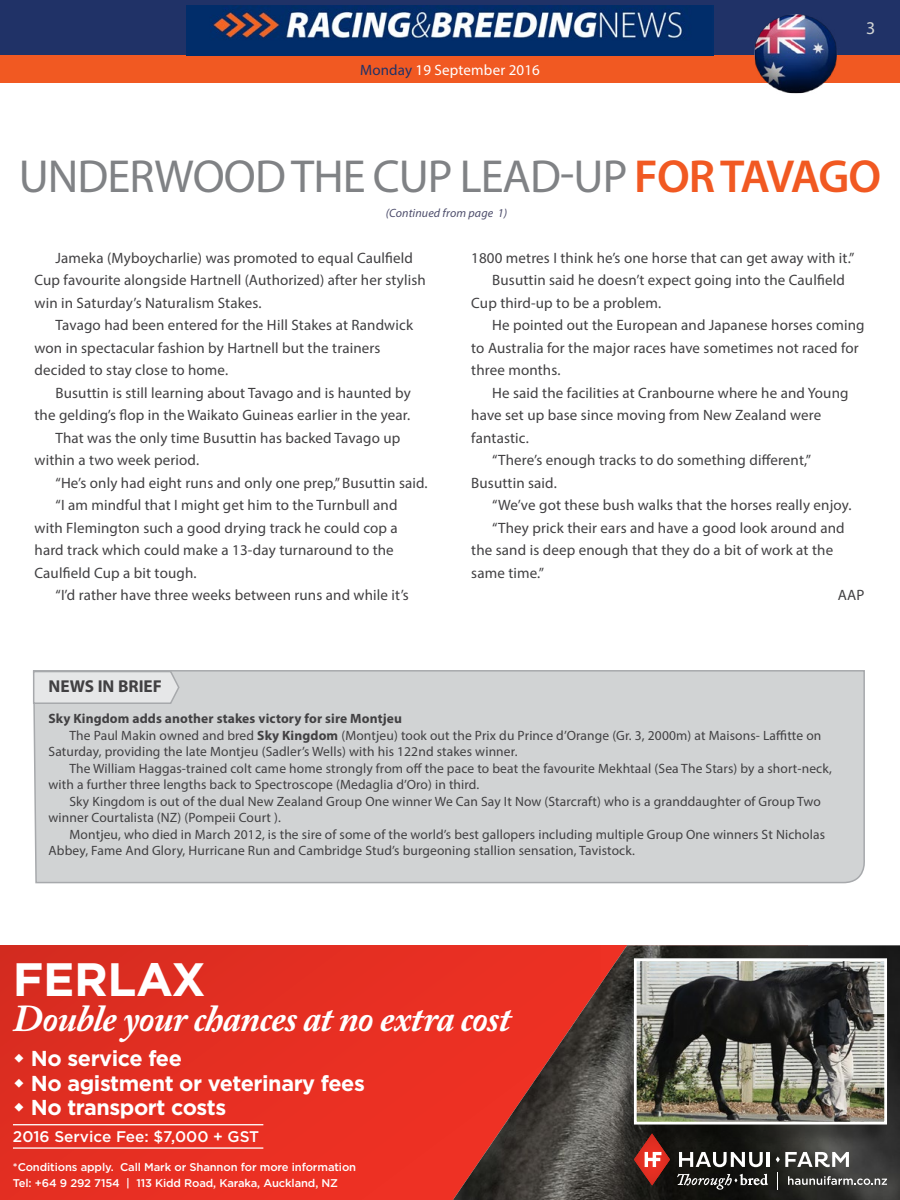
<style>
.page{position:relative;width:900px;height:1200px;background:#fff}
.page>*{position:absolute;margin:0;border:0;box-sizing:border-box;transform-origin:0 0}
.t1{font:700 46.8px "Gotham";letter-spacing:-.01em;color:#fff}
.t2{font:46.5px "Myriad Pro";letter-spacing:-.02em;color:#808285}
.t3{font:italic 700 37.65px "Adobe Caslon Pro";letter-spacing:-.02em;color:#fff}
.t4{font:700 21.6px/24.5px "Gotham";letter-spacing:-.02em;color:#fff}
.t5{font:18px "Myriad Pro";color:#d1d4d4}
.t6{font:700 17.25px "Myriad Pro";color:#414042}
.t7{font:500 15.45px "Gotham";color:#fff}
.t8{font:15px/22.5px "Myriad Pro";letter-spacing:.01em;color:#414042}
.t9{font:15px "Myriad Pro";letter-spacing:.01em;color:#fff}
.t10{font:13.5px "Myriad Pro";letter-spacing:.01em;color:#414042}
.t11{font:700 13.5px "Myriad Pro";letter-spacing:.01em;color:#414042}
.t12{font:italic 12px "Myriad Pro";letter-spacing:.01em;color:#4d4d6b}
.t13{font:500 11.25px/16.2px "Gotham";letter-spacing:-.01em;color:#fff}
.s1{color:#203267}
.s2{font-weight:600;color:#f15922}
.s3{font-weight:700}
</style>
<div class="page">
<div style="left:0;top:0;width:900px;height:64px;background:#203267"></div>
<div style="left:0;top:56px;width:900px;height:27px;background:#f15922"></div>
<img style="left:187px;top:5px;width:526px;height:50px">
<img style="left:752px;top:14px;width:88px;height:80px">
<div style="left:33px;top:670px;width:832px;height:214px;background:#d1d3d4"></div>
<svg style="left:33px;top:670px;width:147px;height:35px;background:#dcdedf"></svg>
<svg style="left:0;top:945px;width:453px;height:255px;background:#e42e22"></svg>
<img style="left:453px;top:945px;width:447px;height:255px">
<hr style="left:13px;top:1124px;width:250px;height:1px;background:#fff">
<hr style="left:13px;top:1147px;width:250px;height:2px;background:#fff">
<div style="left:615px;top:962px;width:271px;height:184px;background:#000;opacity:.3"></div>
<img style="left:638px;top:962px;width:245px;height:159px">
<div style="left:634px;top:958px;width:253px;height:167px;border:3px solid #fff"></div>
<svg style="left:679px;top:1152px;width:84px;height:15px"></svg>
<hr style="left:767px;top:1152px;width:3px;height:15px;background:#fff">
<svg style="left:634px;top:1133px;width:36px;height:52px;background:#82342d"></svg>
<svg style="left:677px;top:1174px;width:91px;height:16px"></svg>
<svg style="left:776px;top:1152px;width:111px;height:38px;background:#5b5b59"></svg>
<svg style="left:15px;top:1054px;width:9px;height:9px"></svg>
<svg style="left:15px;top:1078px;width:9px;height:9px"></svg>
<svg style="left:15px;top:1103px;width:9px;height:9px"></svg>
<p class="t9" style="left:360px;top:61px;width:181px"><span class="s1">Monday</span> 19 September 2016</p>
<p class="t5" style="left:866px;top:17px;width:11px">3</p>
<h2 class="t2" style="left:19px;top:147px;width:864px">Underwood the Cup lead-up <span class="s2">FOR TAVAGO</span></h2>
<p class="t12" style="left:386px;top:205px;width:123px">(Continued from page 1)</p>
<p class="t8" style="left:35px;top:246px;width:393px;text-indent:21px">Jameka (Myboycharlie) was promoted to equal Caulfield<br>Cup favourite alongside Hartnell (Authorized) after her stylish win in Saturday’s Naturalism Stakes.</p>
<p class="t8" style="left:35px;top:314px;width:380px;text-indent:21px">Tavago had been entered for the H ill Stakes at Randwick won in spectacular fashion by Hartnell but the trainers decided to stay close to home.</p>
<p class="t8" style="left:56px;top:381px;width:357px">Busuttin is still learning about Tavago and is haunted by</p>
<p class="t8" style="left:35px;top:404px;width:377px">the gelding’s flop in the Waikato Guineas earlier in the year.</p>
<p class="t8" style="left:56px;top:426px;width:346px">That was the only time Busuttin has backed Tavago up</p>
<p class="t8" style="left:35px;top:449px;width:166px">within a two week period.</p>
<p class="t8" style="left:56px;top:471px;width:374px">“He’s only had eight runs and only one prep,” Busuttin said.</p>
<p class="t8" style="left:56px;top:494px;width:343px">“I am mindful that I might get him to the Turnbull and</p>
<p class="t8" style="left:35px;top:516px;width:365px">with Flemington such a good drying track he could cop a</p>
<p class="t8" style="left:35px;top:539px;width:361px">hard track which could make a 13-day turnaround to the</p>
<p class="t8" style="left:35px;top:561px;width:164px">Caulfield Cup a bit tough.</p>
<p class="t8" style="left:56px;top:584px;width:355px">“I’d rather have three weeks between runs and while it’s</p>
<p class="t8" style="left:471px;top:246px;width:385px">1800 metres I think he’s one horse that can get away with it.”</p>
<p class="t8" style="left:492px;top:269px;width:354px">Busuttin said he doesn’t expect going into the Caulfield</p>
<p class="t8" style="left:471px;top:291px;width:191px">Cup third-up to be a problem.</p>
<p class="t8" style="left:492px;top:314px;width:374px">He pointed out the European and Japanese horses coming</p>
<p class="t8" style="left:471px;top:336px;width:389px">to Australia for the major races have sometimes not raced for</p>
<p class="t8" style="left:471px;top:359px;width:91px">three months.</p>
<p class="t8" style="left:492px;top:381px;width:358px">He said the facilities at Cranbourne where he and Young</p>
<p class="t8" style="left:471px;top:404px;width:351px">have set up base since moving from New Zealand were</p>
<p class="t8" style="left:471px;top:426px;width:59px">fantastic.</p>
<p class="t8" style="left:492px;top:449px;width:320px">“There’s enough tracks to do something different,”</p>
<p class="t8" style="left:471px;top:471px;width:87px">Busuttin said.</p>
<p class="t8" style="left:492px;top:494px;width:361px">“We’ve got these bush walks that the horses really enjoy.</p>
<p class="t8" style="left:492px;top:516px;width:354px">“They prick their ears and have a good look around and</p>
<p class="t8" style="left:471px;top:539px;width:363px">the sand is deep enough that they do a bit of work at the</p>
<p class="t8" style="left:471px;top:561px;width:74px">same time.”</p>
<p class="t8" style="left:838px;top:584px;width:10px">AAP</p>
<p class="t6" style="left:49px;top:675px;width:115px">NEWS IN BRIEF</p>
<p class="t11" style="left:49px;top:710px;width:355px">Sky Kingdom adds another stakes victory for sire Montjeu</p>
<p class="t10" style="left:70px;top:727px;width:753px">The Paul Makin owned and bred <span class="s3">Sky Kingdom</span> (Montjeu) took out the Prix du Prince d’Orange (Gr. 3, 2000m) at Maisons- Laffitte on</p>
<p class="t10" style="left:49px;top:744px;width:470px">Saturday, providing the late Montjeu (Sadler’s Wells) with his 122nd stakes winner.</p>
<p class="t10" style="left:70px;top:760px;width:764px">The William Haggas-trained colt came home strongly from off the pace to beat the favourite Mekhtaal (Sea The Stars) by a short-neck,</p>
<p class="t10" style="left:49px;top:777px;width:432px">with a further three lengths back to Spectroscope (Medaglia d’Oro) in third.</p>
<p class="t10" style="left:70px;top:793px;width:753px">Sky Kingdom is out of the dual New Zealand Group One winner We Can Say It Now (Starcraft) who is a granddaughter of Group Two</p>
<p class="t10" style="left:49px;top:810px;width:234px">winner Courtalista (NZ) (Pompeii Court ).</p>
<p class="t10" style="left:70px;top:826px;width:757px">Montjeu, who died in March 2012, is the sire of some of the world’s best gallopers including multiple Group One winners St N icholas</p>
<p class="t10" style="left:49px;top:843px;width:588px">Abbey, Fame And Glory, Hurricane Run and Cambridge Stud’s burgeoning stallion sensation, Tavistock.</p>
<h1 class="t1" style="left:13px;top:948px;width:194px">FERLAX</h1>
<h3 class="t3" style="left:13px;top:996px;width:499px">Double your chances at no extra cost</h3>
<h3 class="t4" style="left:31px;top:1046px;width:336px">No service fee<br>No agistment or veterinary fees<br>No transport costs</h3>
<p class="t7" style="left:13px;top:1126px;width:248px">2016 Service Fee: $7,000 + GST</p>
<p class="t13" style="left:13px;top:1159px;width:345px">*Conditions apply. Call Mark or Shannon for more information<br>Tel: +64 9 292 7154 | 113 Kidd Road, Karaka, Auckland, NZ</p>
</div>
